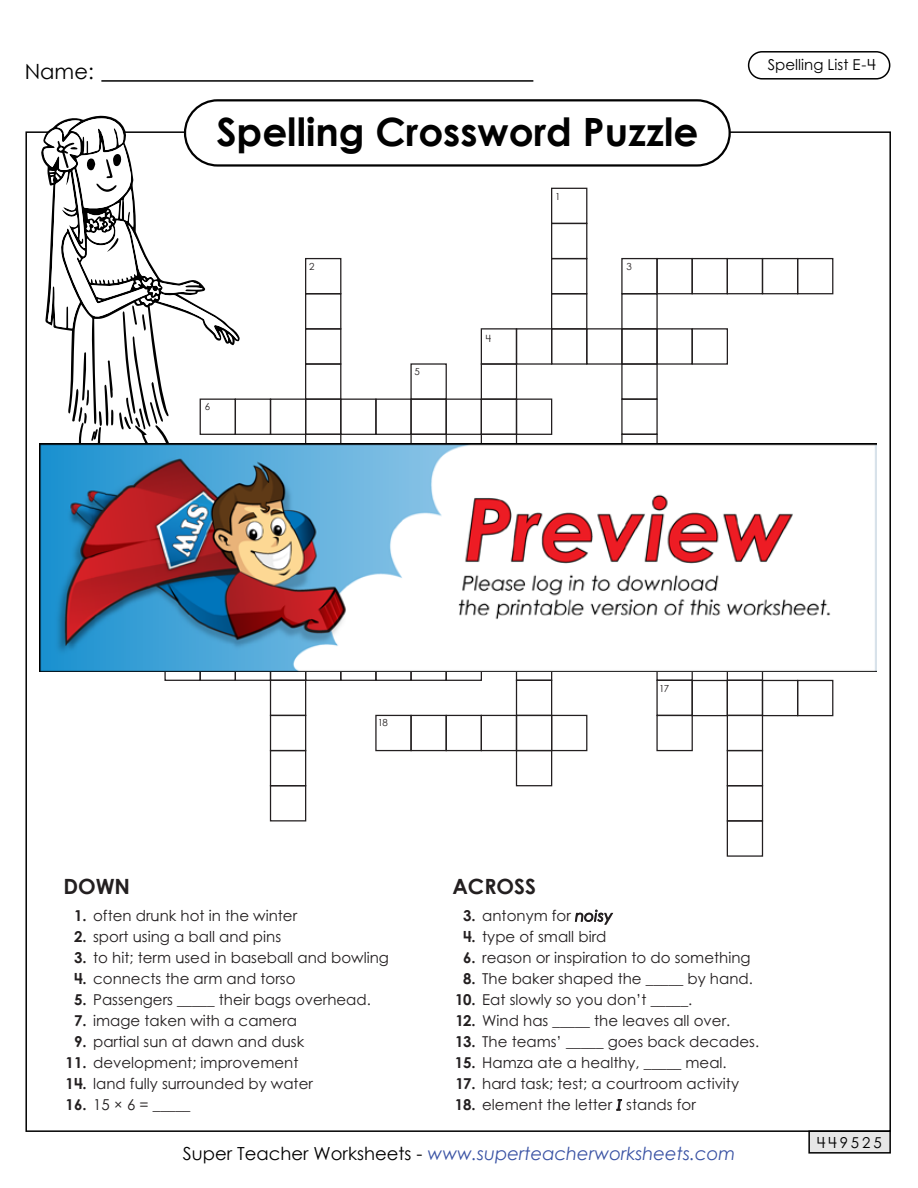
<style>
.page{position:relative;width:918px;height:1188px;background:#fff}
.page>*{position:absolute;margin:0;border:0;box-sizing:border-box;transform-origin:0 0}
.t1{font:700 39px "Century Gothic 2";color:#010101}
.t2{font:700 21px "Century STW4";color:#231f20}
.t3{font:21px "Century Gothic 2";color:#010101}
.t4{font:italic 18px "Century Gothic 2";color:#3a53a4}
.t5{font:15px "Century STW4";color:#231f20}
.t6{font:15px "Century STW4";color:#010101}
.t7{font:9.75px "Century Gothic";color:#231f20}
.t8{font:9.75px "Century STW4";color:#231f20}
.s1{font-weight:700}
.s2{font-style:italic}
.s3{font-style:normal;color:#010101}
</style>
<div class="page">
<hr style="left:101px;top:80px;width:432px;height:2px;background:#010101">
<div style="left:748px;top:51px;width:142px;height:29px;border:2px solid #010101;border-radius:14px"></div>
<svg style="left:575px;top:910px;width:38px;height:15px"></svg>
<svg style="left:616px;top:1099px;width:6px;height:12px"></svg>
<div style="left:808px;top:1130px;width:83px;height:24px;background:#e6e6e6;border:2px solid #010101"></div>
<div style="left:184px;top:99px;width:547px;height:68px;border:2px solid #010101;border-radius:33px"></div>
<div style="left:446px;top:399px;width:36px;height:36px;border:1px solid #231f20"></div>
<div style="left:516px;top:399px;width:36px;height:36px;border:1px solid #231f20"></div>
<div style="left:481px;top:328px;width:36px;height:37px;border:1px solid #231f20"></div>
<div style="left:516px;top:328px;width:36px;height:37px;border:1px solid #231f20"></div>
<div style="left:551px;top:328px;width:36px;height:37px;border:1px solid #231f20"></div>
<div style="left:586px;top:328px;width:37px;height:37px;border:1px solid #231f20"></div>
<div style="left:621px;top:258px;width:37px;height:36px;border:1px solid #231f20"></div>
<div style="left:656px;top:258px;width:37px;height:36px;border:1px solid #231f20"></div>
<div style="left:692px;top:258px;width:36px;height:36px;border:1px solid #231f20"></div>
<div style="left:621px;top:328px;width:37px;height:37px;border:1px solid #231f20"></div>
<div style="left:656px;top:328px;width:37px;height:37px;border:1px solid #231f20"></div>
<div style="left:692px;top:328px;width:36px;height:37px;border:1px solid #231f20"></div>
<div style="left:551px;top:715px;width:36px;height:36px;border:1px solid #231f20"></div>
<div style="left:235px;top:399px;width:36px;height:36px;border:1px solid #231f20"></div>
<div style="left:270px;top:399px;width:36px;height:36px;border:1px solid #231f20"></div>
<div style="left:305px;top:399px;width:36px;height:36px;border:1px solid #231f20"></div>
<div style="left:340px;top:399px;width:37px;height:36px;border:1px solid #231f20"></div>
<div style="left:375px;top:399px;width:37px;height:36px;border:1px solid #231f20"></div>
<div style="left:410px;top:399px;width:37px;height:36px;border:1px solid #231f20"></div>
<div style="left:446px;top:645px;width:36px;height:36px;border:1px solid #231f20"></div>
<div style="left:200px;top:645px;width:36px;height:36px;border:1px solid #231f20"></div>
<div style="left:235px;top:645px;width:36px;height:36px;border:1px solid #231f20"></div>
<div style="left:305px;top:645px;width:36px;height:36px;border:1px solid #231f20"></div>
<div style="left:340px;top:645px;width:37px;height:36px;border:1px solid #231f20"></div>
<div style="left:410px;top:645px;width:37px;height:36px;border:1px solid #231f20"></div>
<div style="left:727px;top:258px;width:36px;height:36px;border:1px solid #231f20"></div>
<div style="left:762px;top:258px;width:36px;height:36px;border:1px solid #231f20"></div>
<div style="left:797px;top:258px;width:36px;height:36px;border:1px solid #231f20"></div>
<div style="left:692px;top:680px;width:36px;height:36px;border:1px solid #231f20"></div>
<div style="left:762px;top:680px;width:36px;height:36px;border:1px solid #231f20"></div>
<div style="left:797px;top:680px;width:36px;height:36px;border:1px solid #231f20"></div>
<div style="left:164px;top:645px;width:37px;height:36px;border:1px solid #231f20"></div>
<div style="left:375px;top:645px;width:37px;height:36px;border:1px solid #231f20"></div>
<div style="left:270px;top:680px;width:36px;height:36px;border:1px solid #231f20"></div>
<div style="left:270px;top:715px;width:36px;height:36px;border:1px solid #231f20"></div>
<div style="left:656px;top:645px;width:37px;height:36px;border:1px solid #231f20"></div>
<div style="left:656px;top:680px;width:37px;height:36px;border:1px solid #231f20"></div>
<div style="left:656px;top:715px;width:37px;height:36px;border:1px solid #231f20"></div>
<div style="left:305px;top:258px;width:36px;height:36px;border:1px solid #231f20"></div>
<div style="left:305px;top:293px;width:36px;height:37px;border:1px solid #231f20"></div>
<div style="left:551px;top:188px;width:36px;height:36px;border:1px solid #231f20"></div>
<div style="left:551px;top:223px;width:36px;height:36px;border:1px solid #231f20"></div>
<div style="left:551px;top:258px;width:36px;height:36px;border:1px solid #231f20"></div>
<div style="left:551px;top:293px;width:36px;height:37px;border:1px solid #231f20"></div>
<div style="left:305px;top:328px;width:36px;height:37px;border:1px solid #231f20"></div>
<div style="left:305px;top:363px;width:36px;height:37px;border:1px solid #231f20"></div>
<div style="left:305px;top:434px;width:36px;height:36px;border:1px solid #231f20"></div>
<div style="left:410px;top:363px;width:37px;height:37px;border:1px solid #231f20"></div>
<div style="left:410px;top:434px;width:37px;height:36px;border:1px solid #231f20"></div>
<div style="left:621px;top:293px;width:37px;height:37px;border:1px solid #231f20"></div>
<div style="left:621px;top:363px;width:37px;height:37px;border:1px solid #231f20"></div>
<div style="left:621px;top:399px;width:37px;height:36px;border:1px solid #231f20"></div>
<div style="left:621px;top:434px;width:37px;height:36px;border:1px solid #231f20"></div>
<div style="left:481px;top:363px;width:36px;height:37px;border:1px solid #231f20"></div>
<div style="left:481px;top:399px;width:36px;height:36px;border:1px solid #231f20"></div>
<div style="left:446px;top:715px;width:36px;height:36px;border:1px solid #231f20"></div>
<div style="left:375px;top:715px;width:37px;height:36px;border:1px solid #231f20"></div>
<div style="left:410px;top:715px;width:37px;height:36px;border:1px solid #231f20"></div>
<div style="left:481px;top:715px;width:36px;height:36px;border:1px solid #231f20"></div>
<div style="left:481px;top:434px;width:36px;height:36px;border:1px solid #231f20"></div>
<div style="left:270px;top:750px;width:36px;height:36px;border:1px solid #231f20"></div>
<div style="left:516px;top:645px;width:36px;height:36px;border:1px solid #231f20"></div>
<div style="left:516px;top:680px;width:36px;height:36px;border:1px solid #231f20"></div>
<div style="left:516px;top:715px;width:36px;height:36px;border:1px solid #231f20"></div>
<div style="left:516px;top:750px;width:36px;height:36px;border:1px solid #231f20"></div>
<div style="left:270px;top:785px;width:36px;height:36px;border:1px solid #231f20"></div>
<div style="left:727px;top:645px;width:36px;height:36px;border:1px solid #231f20"></div>
<div style="left:727px;top:680px;width:36px;height:36px;border:1px solid #231f20"></div>
<div style="left:727px;top:715px;width:36px;height:36px;border:1px solid #231f20"></div>
<div style="left:727px;top:750px;width:36px;height:36px;border:1px solid #231f20"></div>
<div style="left:727px;top:785px;width:36px;height:36px;border:1px solid #231f20"></div>
<div style="left:727px;top:820px;width:36px;height:37px;border:1px solid #231f20"></div>
<svg style="left:44px;top:118px;width:194px;height:325px"></svg>
<img style="left:39px;top:443px;width:838px;height:229px">
<h2 class="t3" style="left:25px;top:57px;width:71px">Name:</h2>
<h1 class="t1" style="left:216px;top:102px;width:484px">Spelling Crossword Puzzle</h1>
<p class="t7" style="left:205px;top:399px;width:7px">6</p>
<p class="t7" style="left:309px;top:260px;width:7px">2</p>
<p class="t7" style="left:415px;top:365px;width:7px">5</p>
<p class="t8" style="left:486px;top:332px;width:7px">4</p>
<p class="t7" style="left:555px;top:189px;width:7px">1</p>
<p class="t7" style="left:626px;top:259px;width:7px">3</p>
<p class="t6" style="left:768px;top:54px;width:109px">Spelling List E-4</p>
<p class="t7" style="left:378px;top:716px;width:12px">18</p>
<p class="t7" style="left:659px;top:681px;width:12px">17</p>
<h2 class="t2" style="left:452px;top:871px;width:85px">ACROSS</h2>
<p class="t5" style="left:463px;top:905px;width:151px"><span class="s1">3.</span> antonym for <span class="s2">noisy</span></p>
<p class="t5" style="left:463px;top:926px;width:145px"><span class="s1">4.</span> type of small bird</p>
<p class="t5" style="left:463px;top:947px;width:289px"><span class="s1">6.</span> reason or inspiration to do something</p>
<p class="t5" style="left:463px;top:968px;width:291px"><span class="s1">8.</span> The baker shaped the _____ by hand.</p>
<p class="t5" style="left:455px;top:989px;width:239px"><span class="s1">10.</span> Eat slowly so you don’t _____.</p>
<p class="t5" style="left:456px;top:1010px;width:276px"><span class="s1">12.</span> Wind has _____ the leaves all over.</p>
<p class="t5" style="left:455px;top:1031px;width:305px"><span class="s1">13.</span> The teams’ _____ goes back decades.</p>
<p class="t5" style="left:455px;top:1052px;width:274px"><span class="s1">15.</span> Hamza ate a healthy, _____ meal.</p>
<p class="t5" style="left:456px;top:1073px;width:285px"><span class="s1">17.</span> hard task; test; a courtroom activity</p>
<p class="t5" style="left:455px;top:1094px;width:243px"><span class="s1">18.</span> element the letter <span class="s2">I</span> stands for</p>
<h2 class="t2" style="left:63px;top:871px;width:68px">DOWN</h2>
<p class="t5" style="left:74px;top:905px;width:225px"><span class="s1">1.</span> often drunk hot in the winter</p>
<p class="t5" style="left:74px;top:926px;width:209px"><span class="s1">2.</span> sport using a ball and pins</p>
<p class="t5" style="left:74px;top:947px;width:316px"><span class="s1">3.</span> to hit; term used in baseball and bowling</p>
<p class="t5" style="left:74px;top:968px;width:223px"><span class="s1">4.</span> connects the arm and torso</p>
<p class="t5" style="left:74px;top:989px;width:298px"><span class="s1">5.</span> Passengers _____ their bags overhead.</p>
<p class="t5" style="left:74px;top:1010px;width:225px"><span class="s1">7.</span> image taken with a camera</p>
<p class="t5" style="left:74px;top:1031px;width:232px"><span class="s1">9.</span> partial sun at dawn and dusk</p>
<p class="t5" style="left:66px;top:1052px;width:234px"><span class="s1">11.</span> development; improvement</p>
<p class="t5" style="left:66px;top:1073px;width:249px"><span class="s1">14.</span> land fully surrounded by water</p>
<p class="t5" style="left:66px;top:1094px;width:126px"><span class="s1">16.</span> 15 × 6 = _____</p>
<p class="t4" style="left:183px;top:1141px;width:554px"><span class="s3">Super Teacher Worksheets -</span> www.superteacherworksheets.com</p>
<p class="t6" style="left:817px;top:1132px;width:66px">449525</p>
</div>
